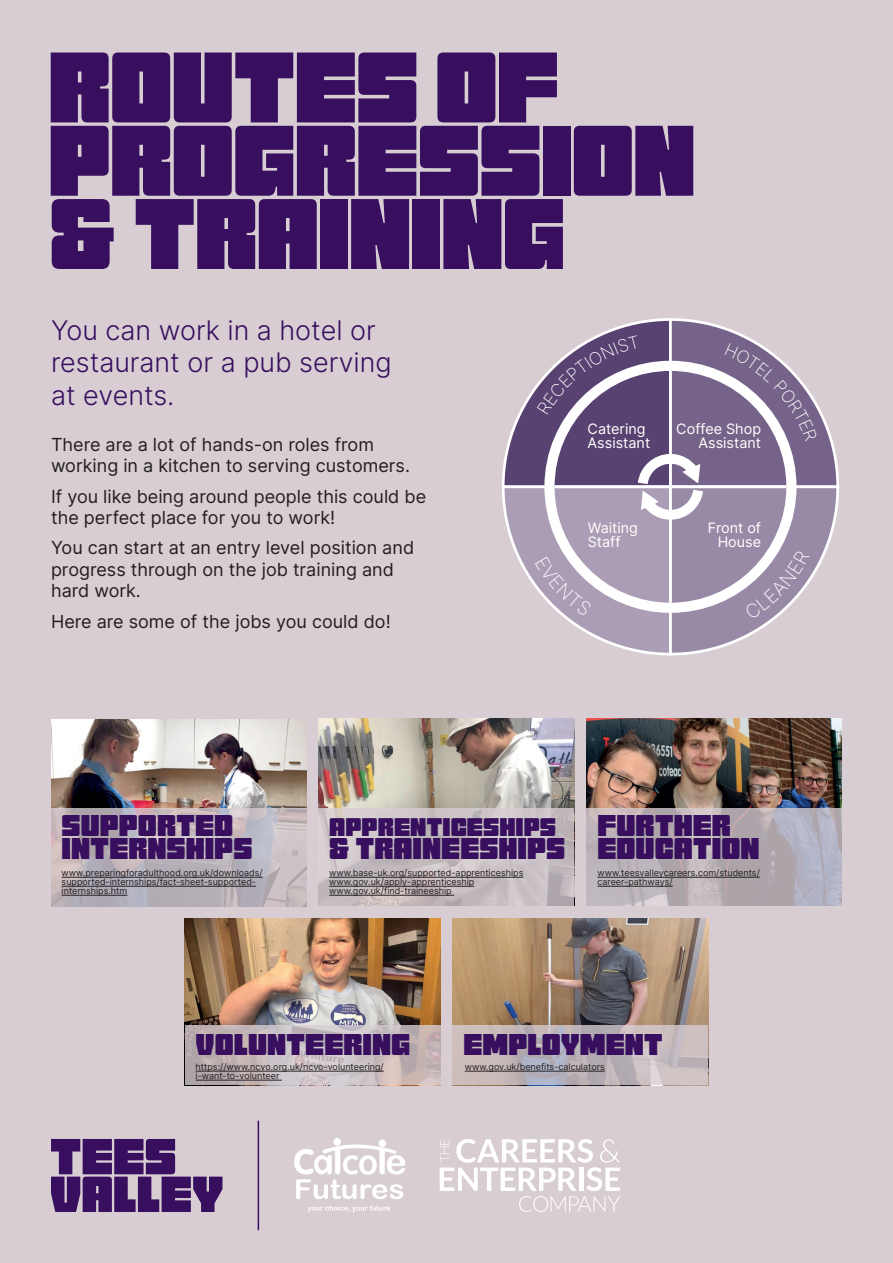
<style>
.page{position:relative;width:893px;height:1263px;background:#d7cdd3}
.page>*{position:absolute;margin:0;border:0;box-sizing:border-box;transform-origin:0 0}
.t1{font:99.9px/73.2px "Valley Sans";color:#370f5e}
.t2{font:30px/22.5px "Valley Sans Micro";color:#370f5e}
.t3{font:300 27px/32.4px "Inter";color:#370f5e}
.t4{font:25.5px "Valley Sans Micro";color:#370f5e}
.t5{font:18px/21.6px "Inter";color:#231f20}
.t6{font:14.4px/14.4px "Inter";color:#fff}
.Banner_Title_copy_2{font:9px/9px "Inter";color:#231f20}
.s1{font-family:"Valley Sans Micro"}
</style>
<div class="page">
<img style="left:185px;top:918px;width:255px;height:107px">
<img style="left:319px;top:718px;width:255px;height:90px">
<img style="left:453px;top:918px;width:255px;height:107px">
<img style="left:587px;top:718px;width:255px;height:90px">
<img style="left:51px;top:719px;width:255px;height:89px">
<svg style="left:51px;top:1139px;width:171px;height:73px"></svg>
<svg style="left:440px;top:1139px;width:180px;height:73px"></svg>
<img style="left:295px;top:1139px;width:109px;height:73px">
<hr style="left:258px;top:1121px;width:1px;height:109px;background:#370f5e">
<svg style="left:185px;top:1025px;width:255px;height:60px"></svg>
<svg style="left:453px;top:1025px;width:255px;height:60px;background:#c0b6ba"></svg>
<svg style="left:51px;top:808px;width:255px;height:98px"></svg>
<svg style="left:587px;top:808px;width:255px;height:98px;background:#b6afb6"></svg>
<svg style="left:319px;top:808px;width:255px;height:98px"></svg>
<hr style="left:465px;top:1071px;width:140px;height:1px;background:#231f20">
<hr style="left:196px;top:1071px;width:188px;height:1px;background:#231f20">
<hr style="left:196px;top:1080px;width:86px;height:1px;background:#231f20">
<hr style="left:597px;top:877px;width:163px;height:1px;background:#231f20">
<hr style="left:597px;top:886px;width:76px;height:1px;background:#231f20">
<hr style="left:62px;top:877px;width:201px;height:1px;background:#231f20">
<hr style="left:62px;top:886px;width:194px;height:1px;background:#231f20">
<hr style="left:62px;top:895px;width:65px;height:1px;background:#231f20">
<hr style="left:329px;top:877px;width:194px;height:1px;background:#231f20">
<hr style="left:329px;top:886px;width:145px;height:1px;background:#231f20">
<hr style="left:329px;top:895px;width:125px;height:1px;background:#231f20">
<svg style="left:501px;top:318px;width:338px;height:338px"></svg>
<p class="t1" style="left:49px;top:56px;width:648px">ROUTES OF<br>PROGRESSION <span class="s1">&amp;</span> TRAINING</p>
<p class="t3" style="left:51px;top:313px;width:342px">You can work in a hotel or restaurant or a pub serving at events.</p>
<p class="t5" style="left:51px;top:433px;width:360px">There are a lot of hands-on roles from working in a kitchen to serving customers.</p>
<p class="t5" style="left:51px;top:485px;width:377px">If you like being around people this could be the perfect place for you to work!</p>
<p class="t5" style="left:51px;top:536px;width:365px">You can start at an entry level position and progress through on the job training and hard work.</p>
<p class="t5" style="left:51px;top:610px;width:341px">Here are some of the jobs you could do!</p>
<p class="t6" style="left:588px;top:421px;width:64px">Catering<br>Assistant</p>
<p class="t6" style="left:676px;top:421px;width:86px;text-align:right">Coffee Shop<br>Assistant</p>
<p class="t6" style="left:588px;top:520px;width:52px">Waiting<br>Staff</p>
<p class="t6" style="left:708px;top:520px;width:55px;text-align:right">Front of<br>House</p>
<p class="t2" style="left:62px;top:816px;width:192px">SUPPORTED<br>INTERNSHIPS</p>
<p class="t2" style="left:597px;top:816px;width:164px">FURTHER<br>EDUCATION</p>
<p class="t4" style="left:329px;top:816px;width:229px">APPRENTICESHIPS</p>
<p class="t2" style="left:329px;top:838px;width:238px">&amp; TRAINEESHIPS</p>
<p class="Banner_Title_copy_2" style="left:62px;top:868px;width:203px">www.preparingforadulthood.org.uk/downloads/ supported-internships/fact-sheet-supported&shy;internships.htm</p>
<p class="Banner_Title_copy_2" style="left:329px;top:868px;width:196px">www.base-uk.org/supported-apprenticeships www.gov.uk/apply-apprenticeship www.gov.uk/find-traineeship</p>
<p class="Banner_Title_copy_2" style="left:597px;top:868px;width:164px">www.teesvalleycareers.com/students/ career-pathways/</p>
<p class="t2" style="left:196px;top:1034px;width:216px">VOLUNTEERING</p>
<p class="t2" style="left:463px;top:1034px;width:201px">EMPLOYMENT</p>
<p class="Banner_Title_copy_2" style="left:196px;top:1062px;width:190px">https://www.ncvo.org.uk/ncvo-volunteering/</p>
<p class="Banner_Title_copy_2" style="left:465px;top:1062px;width:142px">www.gov.uk/benefits-calculators</p>
<p class="Banner_Title_copy_2" style="left:196px;top:1071px;width:85px">i-want-to-volunteer</p>
</div>
